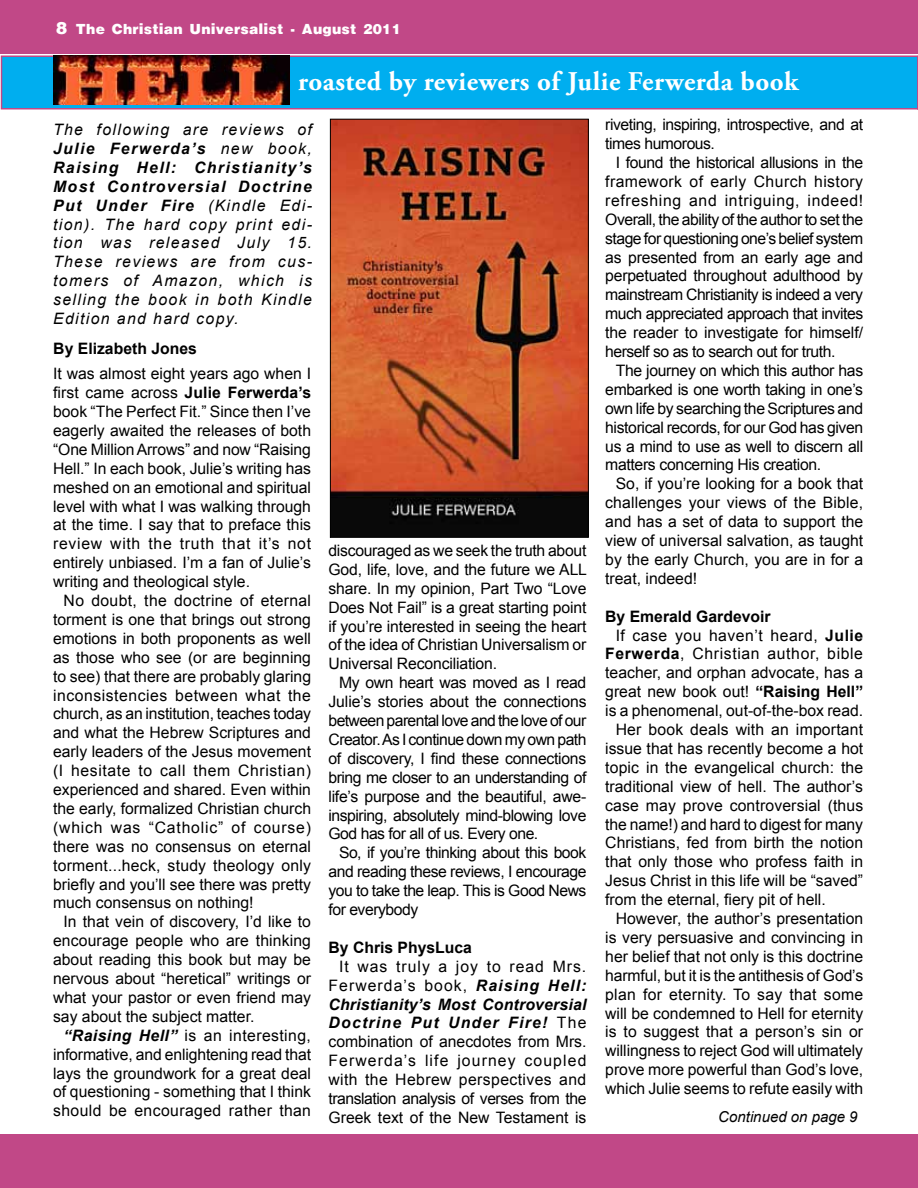
<style>
.page{position:relative;width:918px;height:1188px;background:#fff}
.page>*{position:absolute;margin:0;border:0;box-sizing:border-box;transform-origin:0 0}
.t1{font:700 27px "Adobe Garamond Pro";letter-spacing:.02em;color:#fff}
.t2{font:15.75px/18.9px "Arial";color:#000;text-align:justify}
.t3{font:italic 15.75px/18.9px "Arial";letter-spacing:.09em;color:#000;text-align:justify}
.t4{font:15.75px/18.9px "Arial";letter-spacing:-.03em;color:#000}
.t5{font:700 15.75px "Arial";color:#000}
.t6{font:15.75px "Arial";letter-spacing:.04em;color:#000}
.t7{font:15.75px "Arial";letter-spacing:.02em;color:#000}
.t8{font:15.75px "Arial";letter-spacing:.035em;color:#000}
.t9{font:900 15px "Arena";color:#fff}
.t10{font:italic 15px "Arial";color:#000}
.s1{font-size:18px}
.s2{font-weight:700}
.s3{font-weight:700;font-style:italic}
</style>
<div class="page">
<div style="left:1px;top:1px;width:916px;height:52px;background:#c14887"></div>
<div style="left:0;top:0;width:918px;height:54px;border:2px solid #c14887"></div>
<div style="left:1px;top:1135px;width:916px;height:52px;background:#c14887"></div>
<div style="left:0;top:1134px;width:918px;height:54px;border:2px solid #c14887"></div>
<svg style="left:916px;top:1136px;width:2px;height:52px"></svg>
<div style="left:2px;top:56px;width:916px;height:53px;background:#00aeef"></div>
<div style="left:1px;top:56px;width:917px;height:54px;border:2px solid #c14887"></div>
<img style="left:53px;top:56px;width:237px;height:49px">
<svg style="left:917px;top:56px;width:1px;height:54px"></svg>
<img style="left:332px;top:121px;width:255px;height:415px">
<div style="left:330px;top:119px;width:259px;height:419px;border:1px solid #000"></div>
<p class="t9" style="left:56px;top:21px;width:347px"><span class="s1">8</span> The Christian Universalist - August 2011</p>
<h1 class="t1" style="left:298px;top:66px;width:502px">roasted by reviewers of Julie Ferwerda book</h1>
<p class="t3" style="left:53px;top:120px;width:260px">The following are reviews of <span class="s2">Julie Ferwerda’s</span> new book, <span class="s2">Raising Hell: Christianity’s Most Controversial Doctrine Put Under Fire</span> (Kindle Edi&shy;tion). The hard copy print edi&shy;tion was released July 15.<br>These reviews are from cus&shy;tomers of Amazon, which is selling the book in both Kindle Edition and hard copy.</p>
<p class="t5" style="left:53px;top:338px;width:145px">By Elizabeth Jones</p>
<p class="t2" style="left:53px;top:364px;width:260px">It was almost eight years ago when I first came across <span class="s2">Julie Ferwerda’s </span>book “The Perfect Fit.” Since then I’ve eagerly awaited the releases of both “One Million Arrows” and now “Raising Hell.” In each book, Julie’s writing has meshed on an emotional and spiritual level with what I was walking through at the time. I say that to preface this review with the truth that it’s not entirely unbiased. I’m a fan of Julie’s writing and theological style.</p>
<p class="t2" style="left:53px;top:591px;width:260px;text-indent:11px">No doubt, the doctrine of eternal torment is one that brings out strong emotions in both proponents as well as those who see (or are beginning to see) that there are probably glaring inconsistencies between what the church, as an institution, teaches today and what the Hebrew Scriptures and early leaders of the Jesus movement (I hesitate to call them Christian) experienced and shared. Even within the early, formalized Christian church (which was “Catholic” of course) there was no consensus on eternal torment...heck, study theology only briefly and you’ll see there was pretty much consensus on nothing!</p>
<p class="t2" style="left:53px;top:913px;width:260px;text-indent:11px">In that vein of discovery, I’d like to encourage people who are thinking about reading this book but may be nervous about “heretical” writings or what your pastor or even friend may say about the subject matter.</p>
<p class="t2" style="left:53px;top:1026px;width:260px;text-indent:11px"><span class="s3">“Raising Hell”</span> is an interesting, informative, and enlightening read that lays the groundwork for a great deal of questioning - something that I think should be encouraged rather than</p>
<p class="t2" style="left:329px;top:541px;width:260px">discouraged as we seek the truth about God, life, love, and the future we ALL share. In my opinion, Part Two “Love Does Not Fail” is a great starting point if you’re interested in seeing the heart of the idea of Christian Universalism or Universal Reconciliation.</p>
<p class="t2" style="left:329px;top:673px;width:260px;text-indent:11px">My own heart was moved as I read Julie’s stories about the connections between parental love and the love of our Creator. As I continue down my own path of discovery, I find these connections bring me closer to an understanding of life’s purpose and the beautiful, awe&shy;inspiring, absolutely mind-blowing love God has for all of us. Every one.</p>
<p class="t2" style="left:329px;top:844px;width:260px;text-indent:11px">So, if you’re thinking about this book and reading these reviews, I encourage you to take the leap. This is Good News for everybody</p>
<p class="t5" style="left:329px;top:937px;width:145px">By Chris PhysLuca</p>
<p class="t2" style="left:329px;top:957px;width:260px;text-indent:11px">It was truly a joy to read Mrs.<br>Ferwerda’s book, <span class="s3">Raising Hell:<br>Christianity’s Most Controversial Doctrine Put Under Fire!</span> The combination of anecdotes from Mrs.<br>Ferwerda’s life journey coupled with the Hebrew perspectives and translation analysis of verses from the Greek text of the New Testament is</p>
<p class="t4" style="left:605px;top:115px;width:259px">riveting, inspiring, introspective, and at times humorous.</p>
<p class="t2" style="left:605px;top:153px;width:260px;text-indent:11px">I found the historical allusions in the framework of early Church history refreshing and intriguing, indeed!<br>Overall, the ability of the author to set the stage for questioning one’s belief system as presented from an early age and perpetuated throughout adulthood by mainstream Christianity is indeed a very much appreciated approach that invites the reader to investigate for himself/ herself so as to search out for truth.</p>
<p class="t2" style="left:605px;top:361px;width:260px;text-indent:11px">The journey on which this author has embarked is one worth taking in one’s own life by searching the Scriptures and historical records, for our God has given us a mind to use as well to discern all matters concerning His creation.</p>
<p class="t2" style="left:605px;top:475px;width:260px;text-indent:11px">So, if you’re looking for a book that challenges your views of the Bible, and has a set of data to support the view of universal salvation, as taught by the early Church, you are in for a treat, indeed!</p>
<p class="t5" style="left:605px;top:606px;width:167px">By Emerald Gardevoir</p>
<p class="t8" style="left:616px;top:625px;width:249px">If case you haven’t heard, <span class="s2">Julie</span></p>
<p class="t6" style="left:605px;top:644px;width:259px"><span class="s2">Ferwerda</span>, Christian author, bible</p>
<p class="t2" style="left:605px;top:664px;width:260px">teacher, and orphan advocate, has a</p>
<p class="t2" style="left:605px;top:682px;width:259px">great new book out! <span class="s2">“Raising Hell”</span></p>
<p class="t2" style="left:605px;top:701px;width:260px">is a phenomenal, out-of-the-box read.</p>
<p class="t2" style="left:616px;top:720px;width:249px">Her book deals with an important</p>
<p class="t2" style="left:605px;top:739px;width:259px">issue that has recently become a hot</p>
<p class="t2" style="left:605px;top:758px;width:260px">topic in the evangelical church: the</p>
<p class="t2" style="left:605px;top:777px;width:259px">traditional view of hell. The author’s</p>
<p class="t2" style="left:605px;top:796px;width:260px">case may prove controversial (thus</p>
<p class="t2" style="left:605px;top:815px;width:259px">the name!) and hard to digest for many</p>
<p class="t2" style="left:605px;top:834px;width:259px">Christians, fed from birth the notion</p>
<p class="t2" style="left:605px;top:853px;width:259px">that only those who profess faith in</p>
<p class="t2" style="left:605px;top:871px;width:259px">Jesus Christ in this life will be “saved”</p>
<p class="t2" style="left:605px;top:890px;width:222px">from the eternal, fiery pit of hell.</p>
<p class="t2" style="left:616px;top:909px;width:249px">However, the author’s presentation</p>
<p class="t2" style="left:605px;top:928px;width:260px">is very persuasive and convincing in</p>
<p class="t2" style="left:605px;top:947px;width:260px">her belief that not only is this doctrine</p>
<p class="t2" style="left:605px;top:966px;width:260px">harmful, but it is the antithesis of God’s</p>
<p class="t7" style="left:605px;top:984px;width:260px">plan for eternity. To say that some</p>
<p class="t2" style="left:605px;top:1004px;width:260px">will be condemned to Hell for eternity</p>
<p class="t2" style="left:605px;top:1023px;width:259px">is to suggest that a person’s sin or</p>
<p class="t2" style="left:605px;top:1042px;width:259px">willingness to reject God will ultimately</p>
<p class="t2" style="left:605px;top:1060px;width:259px">prove more powerful than God’s love,</p>
<p class="t2" style="left:605px;top:1079px;width:259px">which Julie seems to refute easily with</p>
<p class="t10" style="left:718px;top:1107px;width:141px">Continued on page 9</p>
</div>
